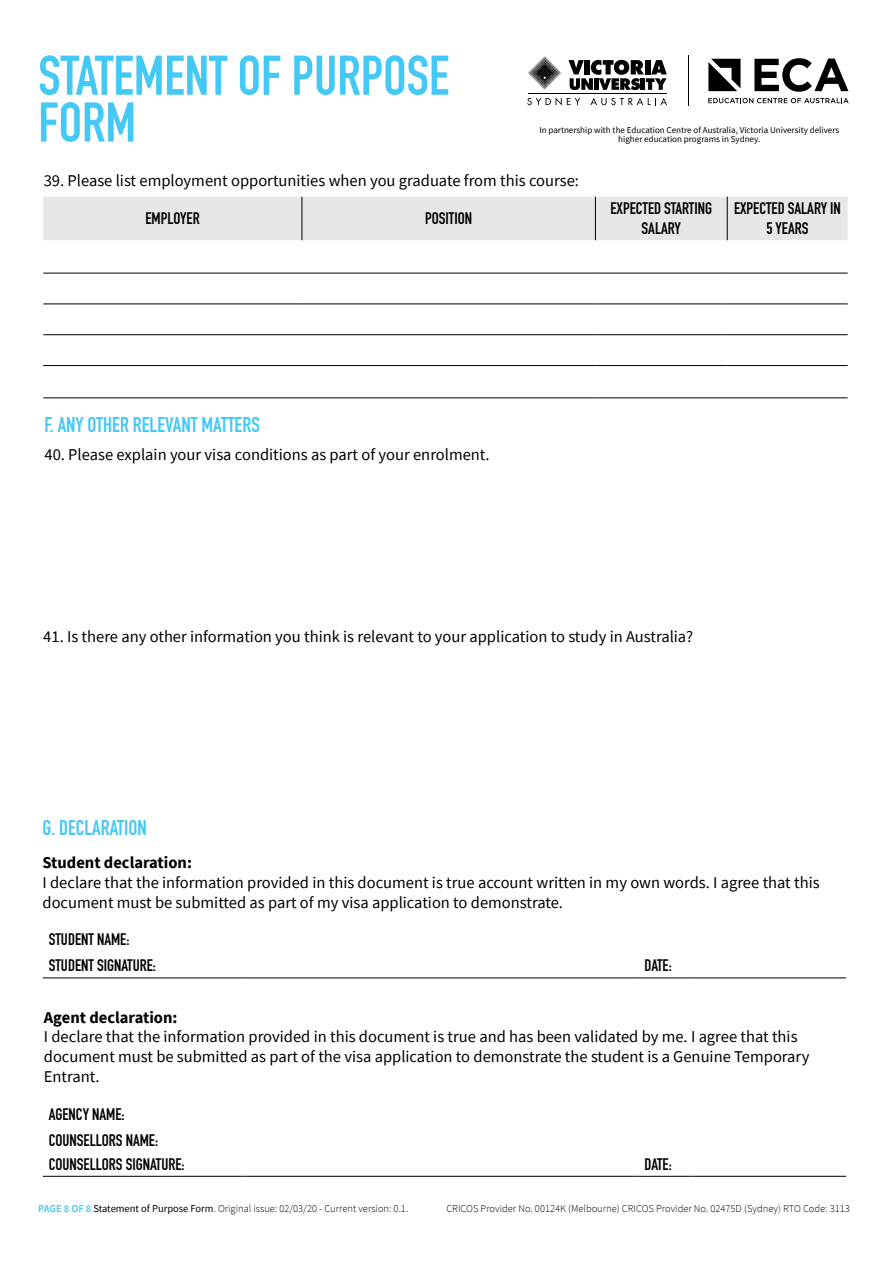
<style>
.page{position:relative;width:893px;height:1263px;background:#fff}
.page>*{position:absolute;margin:0;border:0;box-sizing:border-box;transform-origin:0 0}
.t1{font:55.05px/46.8px "DIN Engschrift Std";color:#44c8f5}
.t2{font:21px "DIN Engschrift Std";color:#44c8f5}
.t3{font:16.5px/19.8px "Source Sans Pro";color:#000}
.t4{font:16.5px/19.8px "DIN Engschrift Std";color:#000;text-align:center}
.t5{font:700 16.5px "Source Sans Pro";color:#000}
.t6{font:300 10.5px "Source Sans Pro";color:#000}
.t7{font:9px/9px "Source Sans Pro";color:#000;text-align:center}
.s1{font-weight:600;color:#44c8f5}
.s2{font-weight:400}
</style>
<div class="page">
<svg style="left:754px;top:58px;width:94px;height:34px"></svg>
<svg style="left:708px;top:98px;width:141px;height:5px"></svg>
<svg style="left:708px;top:59px;width:32px;height:32px"></svg>
<svg style="left:568px;top:60px;width:99px;height:30px"></svg>
<svg style="left:528px;top:56px;width:34px;height:34px"></svg>
<hr style="left:528px;top:94px;width:139px;height:1px;background:#000">
<svg style="left:527px;top:98px;width:53px;height:7px"></svg>
<svg style="left:590px;top:98px;width:77px;height:7px"></svg>
<hr style="left:688px;top:56px;width:1px;height:50px;background:#000">
<div style="left:43px;top:197px;width:805px;height:43px;background:#e6e7e8"></div>
<hr style="left:595px;top:197px;width:1px;height:43px;background:#000">
<hr style="left:727px;top:197px;width:1px;height:43px;background:#000">
<hr style="left:43px;top:273px;width:259px;height:1px;background:#000">
<hr style="left:302px;top:273px;width:293px;height:1px;background:#000">
<hr style="left:595px;top:273px;width:132px;height:1px;background:#000">
<hr style="left:727px;top:273px;width:121px;height:1px;background:#000">
<hr style="left:43px;top:304px;width:259px;height:1px;background:#000">
<hr style="left:302px;top:304px;width:293px;height:1px;background:#000">
<hr style="left:595px;top:304px;width:132px;height:1px;background:#000">
<hr style="left:727px;top:304px;width:121px;height:1px;background:#000">
<hr style="left:43px;top:334px;width:259px;height:1px;background:#000">
<hr style="left:302px;top:334px;width:293px;height:1px;background:#000">
<hr style="left:595px;top:334px;width:132px;height:1px;background:#000">
<hr style="left:727px;top:334px;width:121px;height:1px;background:#000">
<hr style="left:43px;top:365px;width:259px;height:1px;background:#000">
<hr style="left:302px;top:365px;width:293px;height:1px;background:#000">
<hr style="left:595px;top:365px;width:132px;height:1px;background:#000">
<hr style="left:727px;top:365px;width:121px;height:1px;background:#000">
<hr style="left:43px;top:398px;width:259px;height:1px;background:#000">
<hr style="left:302px;top:398px;width:293px;height:1px;background:#000">
<hr style="left:595px;top:398px;width:132px;height:1px;background:#000">
<hr style="left:727px;top:398px;width:121px;height:1px;background:#000">
<hr style="left:302px;top:197px;width:1px;height:43px;background:#000">
<hr style="left:43px;top:978px;width:200px;height:1px;background:#000">
<hr style="left:243px;top:978px;width:395px;height:1px;background:#000">
<hr style="left:638px;top:978px;width:53px;height:1px;background:#000">
<hr style="left:691px;top:978px;width:155px;height:1px;background:#000">
<hr style="left:43px;top:1176px;width:200px;height:1px;background:#000">
<hr style="left:243px;top:1176px;width:395px;height:1px;background:#000">
<hr style="left:638px;top:1176px;width:53px;height:1px;background:#000">
<hr style="left:691px;top:1176px;width:155px;height:1px;background:#000">
<h1 class="t1" style="left:38px;top:52px;width:412px">STATEMENT OF PURPOSE<br>FORM</h1>
<p class="t7" style="left:539px;top:126px;width:301px">In partnership with the Education Centre of Australia, Victoria University delivers higher education programs in Sydney.</p>
<p class="t3" style="left:44px;top:171px;width:537px">39. Please list employment opportunities when you graduate from this course:</p>
<p class="t4" style="left:145px;top:209px;width:56px">EMPLOYER</p>
<p class="t4" style="left:425px;top:209px;width:49px">POSITION</p>
<p class="t4" style="left:610px;top:199px;width:103px">EXPECTED STARTING<br>SALARY</p>
<p class="t4" style="left:734px;top:199px;width:108px">EXPECTED SALARY IN<br>5 YEARS</p>
<p class="t2" style="left:44px;top:412px;width:217px">F. ANY OTHER RELEVANT MATTERS</p>
<p class="t3" style="left:44px;top:445px;width:447px">40. Please explain your visa conditions as part of your enrolment.</p>
<p class="t3" style="left:43px;top:627px;width:651px">41. Is there any other information you think is relevant to your application to study in Australia?</p>
<p class="t2" style="left:42px;top:816px;width:106px">G. DECLARATION</p>
<p class="t5" style="left:43px;top:851px;width:151px">Student declaration:</p>
<p class="t3" style="left:43px;top:872px;width:779px">I declare that the information provided in this document is true account written in my own words. I agree that this document must be submitted as part of my visa application to demonstrate.</p>
<p class="t4" style="left:49px;top:926px;width:109px;line-height:26.1px;text-align:left">STUDENT NAME:<br>STUDENT SIGNATURE:</p>
<p class="t4" style="left:644px;top:955px;width:29px">DATE:</p>
<p class="t5" style="left:44px;top:1006px;width:135px">Agent declaration:</p>
<p class="t3" style="left:44px;top:1027px;width:767px">I declare that the information provided in this document is true and has been validated by me. I agree that this document must be submitted as part of the visa application to demonstrate the student is a Genuine Temporary<br>Entrant.</p>
<p class="t4" style="left:49px;top:1102px;width:137px;line-height:24.8px;text-align:left">AGENCY NAME:<br>COUNSELLORS NAME:<br>COUNSELLORS SIGNATURE:</p>
<p class="t4" style="left:644px;top:1154px;width:29px">DATE:</p>
<p class="t6" style="left:38px;top:1202px;width:371px"><span class="s1">PAGE 8 OF 8</span> <span class="s2">Statement of Purpose Form</span>. Original issue: 02/03/20 - Current version: 0.1.</p>
<p class="t6" style="left:446px;top:1202px;width:405px">CRICOS Provider No. 00124K (Melbourne) CRICOS Provider No. 02475D (Sydney) RTO Code: 3113</p>
</div>
